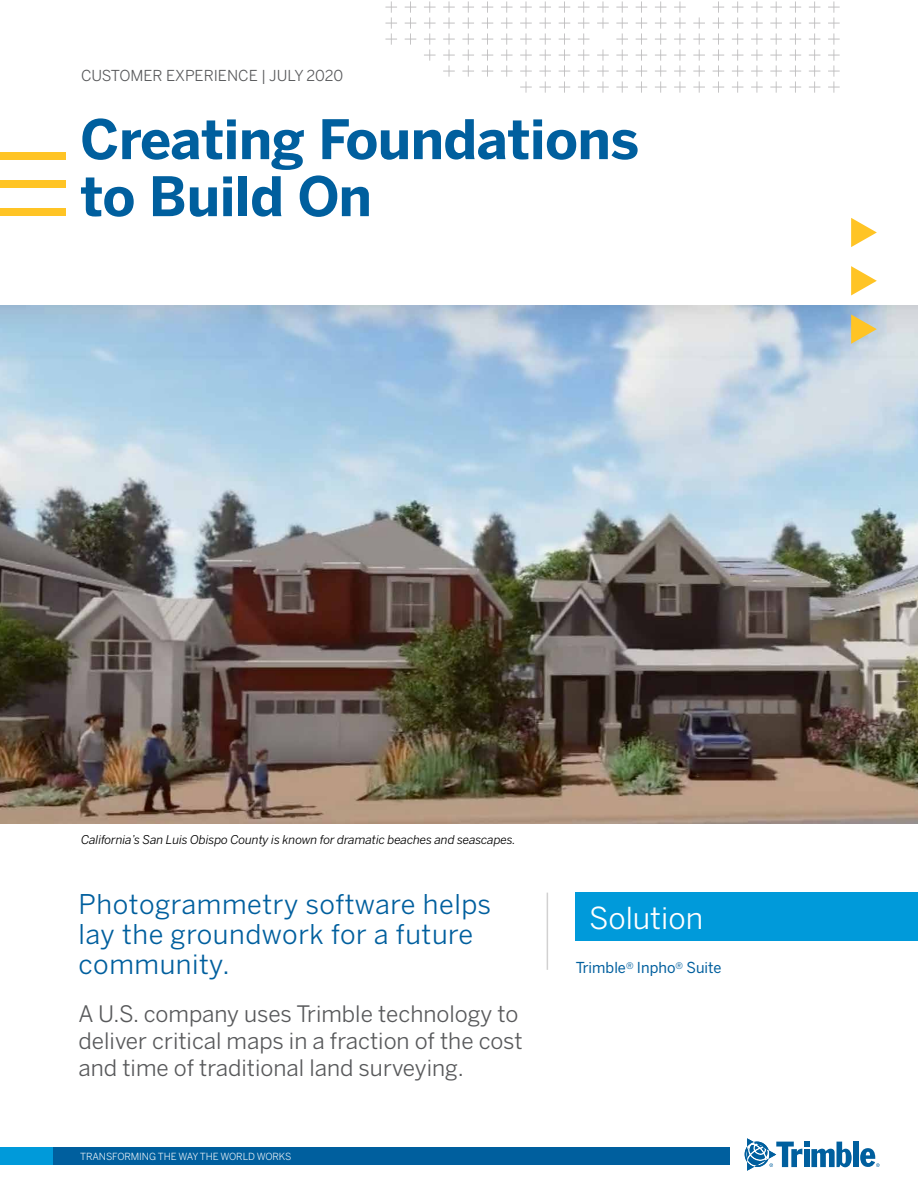
<style>
.page{position:relative;width:918px;height:1188px;background:#fff}
.page>*{position:absolute;margin:0;border:0;box-sizing:border-box;transform-origin:0 0}
.t1{font:700 54px/57px "Benton Sans";letter-spacing:-.01em;color:#005f9e}
.t2{font:30px "Benton Sans";color:#fff}
.t3{font:27px/30px "Benton Sans";letter-spacing:.02em;color:#005f9e}
.t4{font:22.5px/27px "Benton Sans";color:#58595b}
.t5{font:15px "Benton Sans";color:#58595b}
.t6{font:15px "Benton Sans";color:#005f9e}
.t7{font:italic 12px "Benton Sans";letter-spacing:-.01em;color:#000}
.t8{font:9.75px "Benton Sans";letter-spacing:-.01em;color:#fff}
</style>
<div class="page">
<img style="left:0;top:305px;width:918px;height:519px">
<svg style="left:851px;top:218px;width:26px;height:29px"></svg>
<svg style="left:851px;top:266px;width:26px;height:29px"></svg>
<svg style="left:851px;top:314px;width:26px;height:30px"></svg>
<div style="left:853px;top:1142px;width:6px;height:25px;background:#005f9e"></div>
<svg style="left:745px;top:1138px;width:107px;height:33px"></svg>
<svg style="left:860px;top:1148px;width:20px;height:19px"></svg>
<div style="left:0;top:1148px;width:730px;height:17px;background:#009ada"></div>
<div style="left:53px;top:1148px;width:677px;height:17px;background:#005f9e"></div>
<div style="left:0;top:152px;width:65px;height:8px;background:#ffc425"></div>
<div style="left:0;top:180px;width:65px;height:8px;background:#ffc425"></div>
<div style="left:0;top:208px;width:65px;height:8px;background:#ffc425"></div>
<div style="left:576px;top:893px;width:342px;height:48px;background:#009ada"></div>
<svg style="left:385px;top:1px;width:455px;height:92px"></svg>
<hr style="left:547px;top:893px;width:1px;height:77px;background:#d2d1d1">
<p class="t5" style="left:81px;top:67px;width:264px">CUSTOMER EXPERIENCE | JULY 2020</p>
<h1 class="t1" style="left:80px;top:112px;width:560px">Creating Foundations to Build On</h1>
<p class="t7" style="left:81px;top:832px;width:436px">California’s San Luis Obispo County is known for dramatic beaches and seascapes.</p>
<p class="t3" style="left:79px;top:889px;width:414px">Photogrammetry software helps lay the groundwork for a future community.</p>
<p class="t4" style="left:79px;top:1000px;width:446px">A U.S. company uses Trimble technology to deliver critical maps in a fraction of the cost and time of traditional land surveying.</p>
<p class="t8" style="left:80px;top:1151px;width:213px">TRANSFORMING THE WAY THE WORLD WORKS</p>
<h2 class="t2" style="left:589px;top:900px;width:115px">Solution</h2>
<p class="t6" style="left:576px;top:959px;width:147px">Trimble<sup>®</sup> Inpho<sup>®</sup> Suite</p>
</div>
